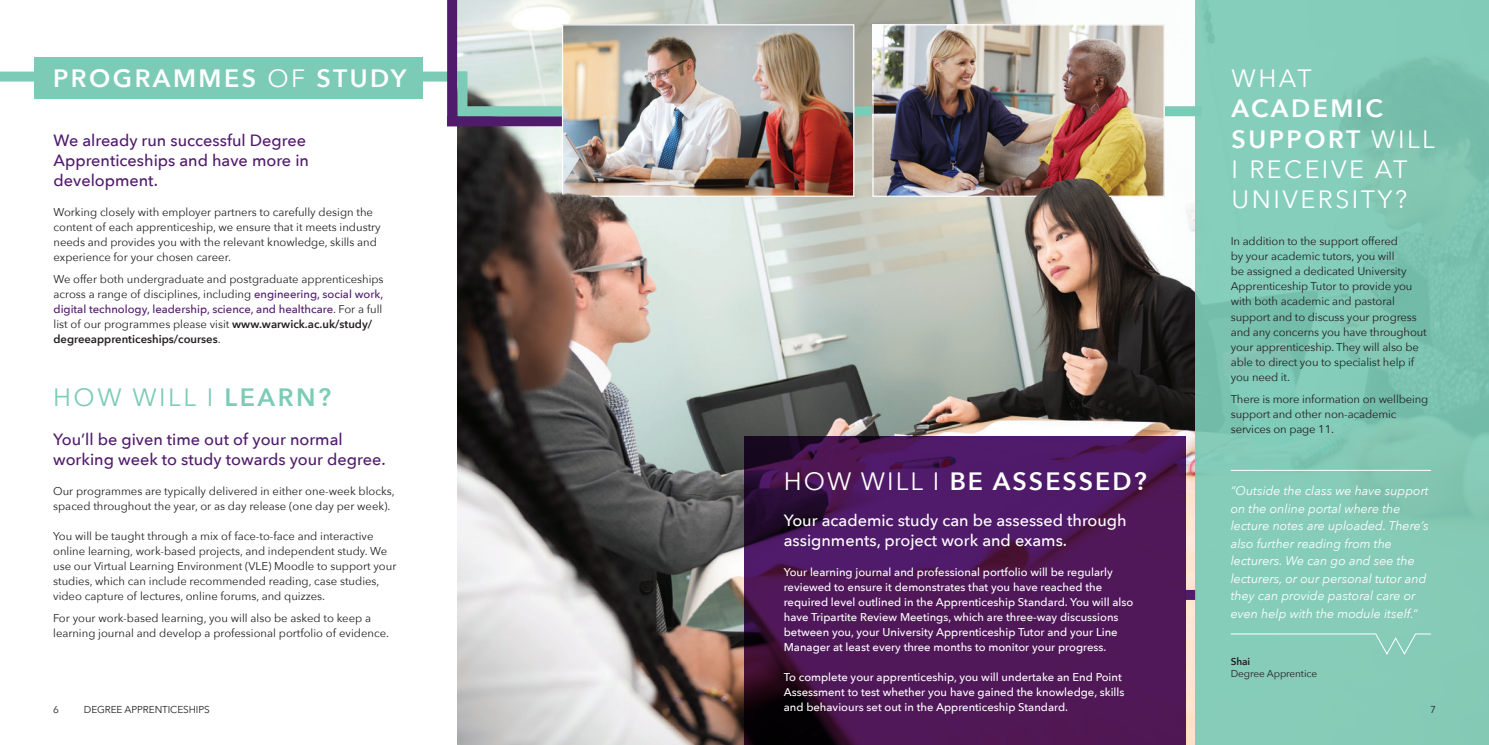
<style>
.page{position:relative;width:1489px;height:745px;background:#fff}
.page>*{position:absolute;margin:0;border:0;box-sizing:border-box;transform-origin:0 0}
.t1{font:25px/30px "Avenir Next";letter-spacing:.1em;color:#fff}
.t2{font:600 25px "Avenir Next";letter-spacing:.08em;color:#fff}
.t3{font:600 25px "Avenir Next";letter-spacing:.1em;color:#fff}
.t4{font:25px "Avenir Next";letter-spacing:.1em;color:#7ccbb7}
.t5{font:500 16.25px/20px "Avenir Next";color:#511b6c}
.t6{font:500 16.25px/20px "Avenir Next";color:#fff}
.t7{font:italic 12.5px/17.5px "Avenir Next";color:#fff}
.t8{font:11.25px/15px "Avenir Next";color:#231f20}
.t9{font:500 11.25px/15px "Avenir Next";color:#fff}
.t10{font:10px "Avenir Next";letter-spacing:-.01em;color:#231f20}
.t11{font:600 10px "Avenir Next";color:#231f20}
.s1{font-weight:400}
.s2{font-weight:600}
.s3{font-weight:500;color:#511b6c}
</style>
<div class="page">
<img style="left:457px;top:353px;width:737px;height:391px">
<div style="left:1185px;top:589px;width:11px;height:10px;background:#511b6c"></div>
<svg style="left:744px;top:436px;width:441px;height:308px;background:#4a1655"></svg>
<svg style="left:1194px;top:0;width:294px;height:744px;background:#82c8b5"></svg>
<div style="left:0;top:71px;width:39px;height:10px;background:#7ccbb7"></div>
<div style="left:403px;top:71px;width:63px;height:10px;background:#7ccbb7"></div>
<div style="left:35px;top:57px;width:388px;height:41px;background:#7ccbb7"></div>
<hr style="left:1230px;top:469px;width:200px;height:1px;background:#fff">
<svg style="left:1229px;top:633px;width:202px;height:21px;background:#8ccebb"></svg>
<div style="left:447px;top:0;width:10px;height:126px;background:#511b6c"></div>
<img style="left:457px;top:0;width:752px;height:353px">
<div style="left:447px;top:116px;width:115px;height:10px;background:#511b6c"></div>
<div style="left:457px;top:71px;width:10px;height:45px;background:#7ccbb7"></div>
<div style="left:466px;top:106px;width:96px;height:10px;background:#7ccbb7"></div>
<img style="left:1026px;top:178px;width:97px;height:44px">
<h1 class="t3" style="left:53px;top:56px;width:355px">PROGRAMMES <span class="s1">OF</span> STUDY</h1>
<h1 class="t1" style="left:1231px;top:63px;width:81px">WHAT</h1>
<h1 class="t1" style="left:1231px;top:93px;width:205px"><span class="s2">ACADEMIC<br>SUPPORT</span> WILL<br>I RECEIVE AT<br>UNIVERSITY?</h1>
<h2 class="t5" style="left:53px;top:130px;width:257px">We already run successful Degree<br>Apprenticeships and have more in development.</h2>
<p class="t8" style="left:53px;top:204px;width:329px">Working closely with employer partners to carefully design the content of each apprenticeship, we ensure that it meets industry needs and provides you with the relevant knowledge, skills and experience for your chosen career.</p>
<p class="t8" style="left:53px;top:271px;width:331px">We offer both undergraduate and postgraduate apprenticeships across a range of disciplines, including <span class="s3">engineering, social work, digital technology, leadership, science, and healthcare</span>. For a full list of our programmes please visit <span class="s2">www.warwick.ac.uk/study/ degreeapprenticeships/courses</span>.</p>
<p class="t8" style="left:1230px;top:233px;width:197px">In addition to the support offered<br>by your academic tutors, you will<br>be assigned a dedicated University Apprenticeship Tutor to provide you with both academic and pastoral support and to discuss your progress and any concerns you have throughout your apprenticeship. They will also be able to direct you to specialist help if you need it.</p>
<p class="t8" style="left:1230px;top:390px;width:199px">There is more information on wellbeing support and other non-academic services on page 11.</p>
<h1 class="t4" style="left:53px;top:376px;width:279px">HOW WILL I <span class="s2">LEARN?</span></h1>
<h2 class="t5" style="left:53px;top:428px;width:334px">You’ll be given time out of your normal working week to study towards your degree.</h2>
<p class="t8" style="left:53px;top:482px;width:343px">Our programmes are typically delivered in either one-week blocks, spaced throughout the year, or as day release (one day per week).</p>
<p class="t8" style="left:53px;top:527px;width:345px">You will be taught through a mix of face-to-face and interactive online learning, work-based projects, and independent study. We use our Virtual Learning Environment (VLE) Moodle to support your studies, which can include recommended reading, case studies, video capture of lectures, online forums, and quizzes.</p>
<p class="t8" style="left:53px;top:609px;width:337px">For your work-based learning, you will also be asked to keep a learning journal and develop a professional portfolio of evidence.</p>
<h1 class="t2" style="left:783px;top:459px;width:364px"><span class="s1">HOW WILL I</span> BE ASSESSED?</h1>
<p class="t7" style="left:1230px;top:481px;width:199px">“Outside the class we have support on the online portal where the lecture notes are uploaded. There’s also further reading from the lecturers. We can go and see the lecturers, or our personal tutor and they can provide pastoral care or even help with the module itself.“</p>
<h2 class="t6" style="left:783px;top:510px;width:344px">Your academic study can be assessed through assignments, project work and exams.</h2>
<p class="t9" style="left:783px;top:564px;width:351px">Your learning journal and professional portfolio will be regularly reviewed to ensure it demonstrates that you have reached the required level outlined in the Apprenticeship Standard. You will also have Tripartite Review Meetings, which are three-way discussions between you, your University Apprenticeship Tutor and your Line Manager at least every three months to monitor your progress.</p>
<p class="t9" style="left:783px;top:669px;width:342px">To complete your apprenticeship, you will undertake an End Point<br>Assessment to test whether you have gained the knowledge, skills and behaviours set out in the Apprenticeship Standard.</p>
<p class="t11" style="left:1230px;top:652px;width:21px">Shai</p>
<p class="t10" style="left:1230px;top:664px;width:88px">Degree Apprentice</p>
<p class="t10" style="left:53px;top:700px;width:7px">6</p>
<p class="t10" style="left:84px;top:700px;width:127px">DEGREE APPRENTICESHIPS</p>
<p class="t10" style="left:1429px;top:700px;width:7px">7</p>
</div>
